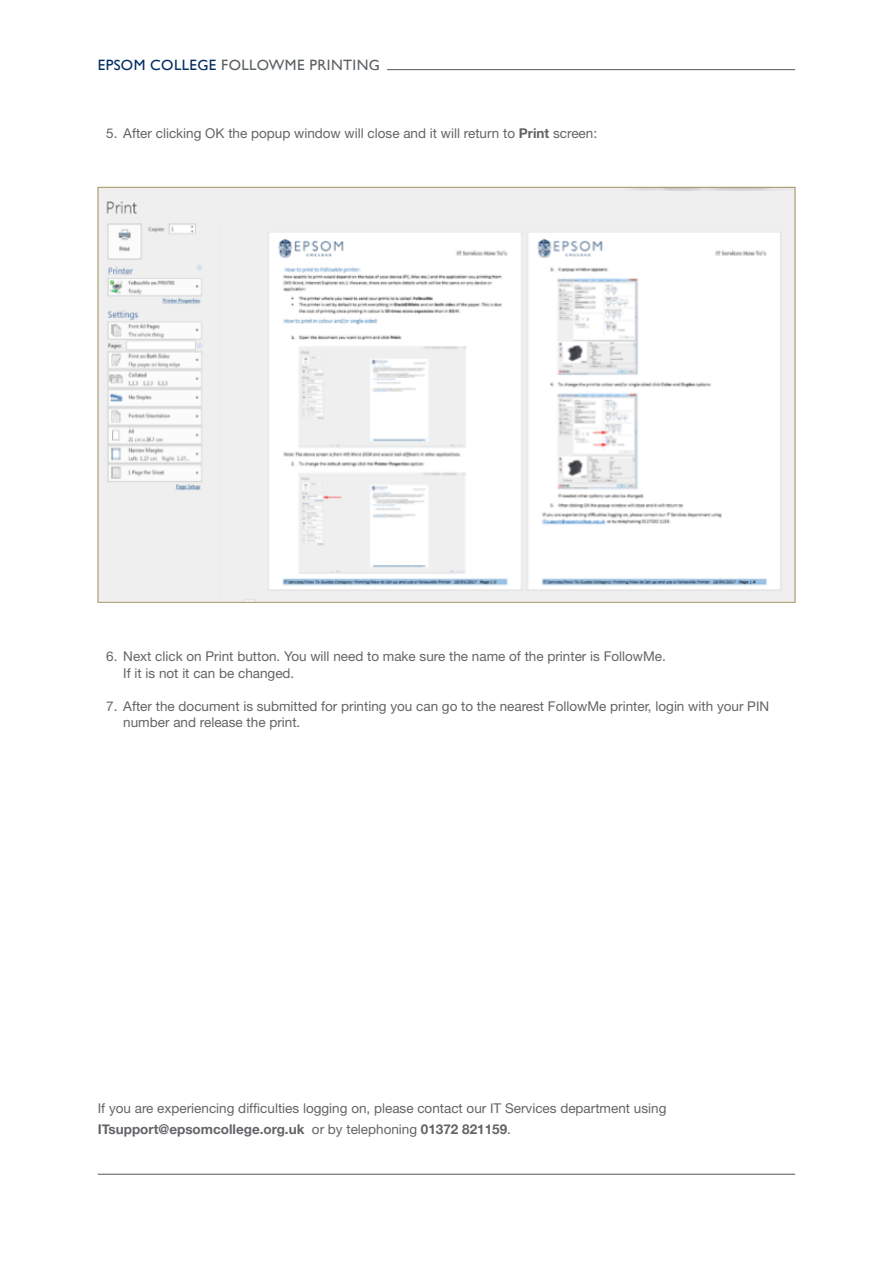
<style>
.page{position:relative;width:893px;height:1263px;background:#fff}
.page>*{position:absolute;margin:0;border:0;box-sizing:border-box;transform-origin:0 0}
.t1{font:15px "Gill Sans";letter-spacing:.025em;color:#5b6064}
.t2{font:13.5px/16.5px "Helvetica Neue";color:#626467}
.t3{font:700 13.5px "Helvetica Neue";color:#626467}
.s1{color:#002c62}
.s2{font-family:"Helvetica Neue East A";font-weight:700}
.s3{font-weight:400}
</style>
<div class="page">
<hr style="left:98px;top:1174px;width:697px;height:1px;background:#5b6064">
<img style="left:100px;top:189px;width:693px;height:411px">
<hr style="left:387px;top:69px;width:408px;height:1px;background:#5b6064">
<p class="t1" style="left:98px;top:56px;width:284px"><span class="s1">EPSOM COLLEGE</span> FOLLOWME PRINTING</p>
<p class="t2" style="left:106px;top:125px;width:492px">5. After clicking OK the popup window will close and it will return to <span class="s2">Print</span> screen:</p>
<p class="t2" style="left:106px;top:648px;width:561px">6. Next click on Print button. You will need to make sure the name of the printer is FollowMe.</p>
<p class="t2" style="left:123px;top:664px;width:173px">If it is not it can be changed.</p>
<p class="t2" style="left:123px;top:697px;width:647px;text-indent:-17px">7. After the document is submitted for printing you can go to the nearest FollowMe printer, login with your PIN number and release the print.</p>
<p class="t2" style="left:98px;top:1100px;width:570px">If you are experiencing difficulties logging on, please contact our IT Services department using</p>
<p class="t3" style="left:98px;top:1121px;width:415px">ITsupport@epsomcollege.org.uk <span class="s3">or by telephoning</span> 01372 821159<span class="s3">.</span></p>
</div>
